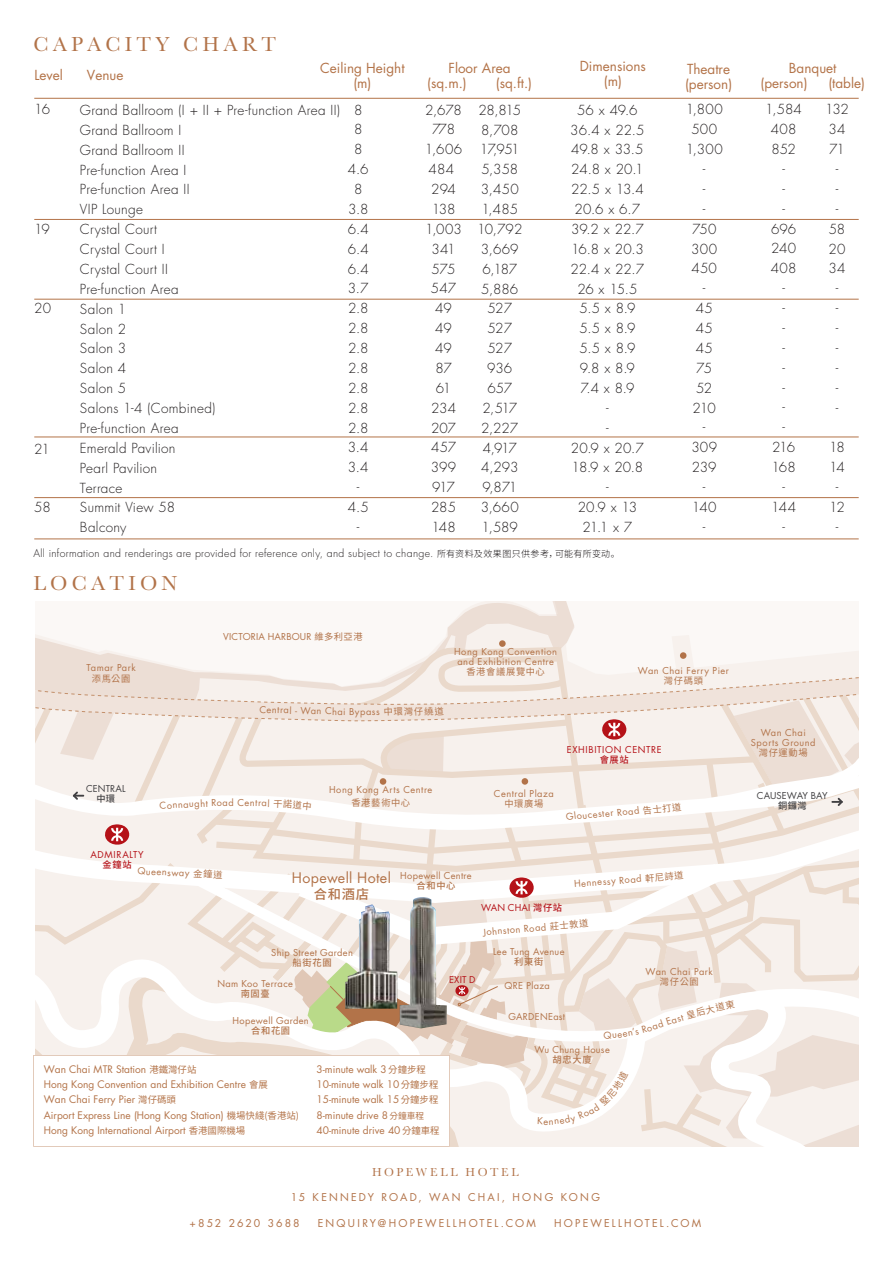
<style>
.page{position:relative;width:893px;height:1263px;background:#fff}
.page>*{position:absolute;margin:0;border:0;box-sizing:border-box;transform-origin:0 0}
.t1{font:21px "Baskerville";letter-spacing:.2em;color:#b27349}
.t2{font:14.25px "Futura Std";letter-spacing:.025em;color:#b27349}
.t3{font:300 13.5px/19.8px "Futura Std";letter-spacing:.015em;color:#231f20;text-align:center}
.t4{font:300 13.5px/19.8px "Futura Std";letter-spacing:-.005em;color:#231f20;text-align:center}
.t5{font:300 13.5px/19.8px "Futura Std";letter-spacing:-.01em;color:#231f20;text-align:center}
.t6{font:13.5px/15px "Futura Std";color:#b37348}
.t7{font:300 13.5px/19.8px "Futura Std";letter-spacing:-.015em;color:#231f20;text-align:center}
.t8{font:500 13.2px "Noto Sans TC";color:#b27349}
.t9{font:12px "Baskerville";letter-spacing:.22em;color:#b27349}
.t10{font:300 10.5px "Futura Std";letter-spacing:.03em;color:#231f20}
.t11{font:10.5px "Futura Std";letter-spacing:.21em;color:#b27349}
.t12{font:10.5px "Futura Std";letter-spacing:.19em;color:#b27349}
.t13{font:10.2px "Futura Std";color:#b37348}
.t14{font:9.3px/10.1px "Futura Std";letter-spacing:.045em;color:#b27349;text-align:center}
.t15{font:9.3px "Futura Std";letter-spacing:.07em;color:#b51218}
.t16{font:9.3px "Noto Sans TC";letter-spacing:.07em;color:#b27349}
.t17{font:500 9.3px "Noto Sans TC";letter-spacing:.065em;color:#b27349}
.t18{font:9.3px "Futura Std";letter-spacing:.02em;color:#b27349}
.t19{font:9.3px "Futura Std";letter-spacing:.01em;color:#414042}
.t20{font:500 9.3px "Noto Sans TC";letter-spacing:.07em;color:#b51218}
.t21{font:500 9.3px "Noto Sans TC";color:#414042}
.s1{font-family:"Noto Sans SC";font-weight:100;font-size:9px}
.s2{font-family:"Noto Sans TC"}
.s3{font-family:"Noto Sans TC";font-weight:500}
.s4{font-family:"Noto Sans TC";font-size:9.45px}
.s5{font-family:"Noto Sans TC";font-size:8.7px}
</style>
<div class="page">
<svg style="left:453px;top:602px;width:120px;height:20px"></svg>
<hr style="left:892px;top:0;width:1px;height:1263px;background:#e5e2dd">
<hr style="left:34px;top:98px;width:825px;height:1px;background:#b37348">
<hr style="left:34px;top:299px;width:825px;height:1px;background:#b37348">
<hr style="left:34px;top:437px;width:825px;height:1px;background:#b37348">
<hr style="left:34px;top:497px;width:825px;height:1px;background:#b37348">
<hr style="left:34px;top:539px;width:825px;height:1px;background:#b37348">
<hr style="left:34px;top:219px;width:825px;height:1px;background:#b37348">
<svg style="left:33px;top:622px;width:826px;height:524px"></svg>
<h1 class="t1" style="left:33px;top:31px;width:244px">CAPACITY CHART</h1>
<p class="t6" style="left:34px;top:68px;width:30px">Level</p>
<p class="t3" style="left:34px;top:100px;width:17px">16</p>
<p class="t3" style="left:34px;top:220px;width:17px">19</p>
<p class="t3" style="left:34px;top:298px;width:18px">20</p>
<p class="t3" style="left:34px;top:439px;width:17px">21</p>
<p class="t3" style="left:34px;top:498px;width:18px">58</p>
<p class="t6" style="left:320px;top:61px;width:86px;text-align:center">Ceiling Height (m)</p>
<p class="t3" style="left:348px;top:100px;width:23px">8<br>8<br>8<br>4.6<br>8<br>3.8<br>6.4<br>6.4<br>6.4<br>3.7<br>2.8<br>2.8<br>2.8<br>2.8<br>2.8<br>2.8<br>2.8<br>3.4<br>3.4 -<br>4.5 -</p>
<p class="t6" style="left:87px;top:68px;width:38px">Venue</p>
<p class="t3" style="left:80px;top:100px;width:262px;text-align:left">Grand Ballroom (I + II + Pre-function Area II)<br>Grand Ballroom I<br>Grand Ballroom II<br>Pre-function Area I<br>Pre-function Area II<br>VIP Lounge<br>Crystal Court<br>Crystal Court I<br>Crystal Court II<br>Pre-function Area<br>Salon 1<br>Salon 2<br>Salon 3<br>Salon 4<br>Salon 5<br>Salons 1-4 (Combined)<br>Pre-function Area<br>Emerald Pavilion<br>Pearl Pavilion<br>Terrace<br>Summit View 58<br>Balcony</p>
<p class="t6" style="left:427px;top:61px;width:85px;text-indent:21px">Floor Area (sq.m.)</p>
<p class="t6" style="left:496px;top:76px;width:38px">(sq.ft.)</p>
<p class="t5" style="left:477px;top:100px;width:47px">28,815<br>8,708<br>17,951<br>5,358<br>3,450<br>1,485<br>10,792<br>3,669<br>6,187<br>5,886<br>527<br>527<br>527<br>936<br>657<br>2,517<br>2,227<br>4,917<br>4,293<br>9,871<br>3,660<br>1,589</p>
<p class="t7" style="left:425px;top:100px;width:39px">2,678<br>778<br>1,606<br>484<br>294<br>138<br>1,003<br>341<br>575<br>547<br>49<br>49<br>49<br>87<br>61<br>234<br>207<br>457<br>399<br>917<br>285<br>148</p>
<p class="t6" style="left:580px;top:59px;width:68px;text-align:center">Dimensions (m)</p>
<p class="t4" style="left:570px;top:100px;width:76px">56 x 49.6<br>36.4 x 22.5<br>49.8 x 33.5<br>24.8 x 20.1<br>22.5 x 13.4<br>20.6 x 6.7<br>39.2 x 22.7<br>16.8 x 20.3<br>22.4 x 22.7<br>26 x 15.5<br>5.5 x 8.9<br>5.5 x 8.9<br>5.5 x 8.9<br>9.8 x 8.9<br>7.4 x 8.9<br>-<br>-<br>20.9 x 20.7<br>18.9 x 20.8 -<br>20.9 x 13<br>21.1 x 7</p>
<p class="t10" style="left:33px;top:546px;width:588px">All information and renderings are provided for reference only, and subject to change. <span class="s1">所有资料及效果图只供参考，可能有所变动。</span></p>
<h1 class="t1" style="left:33px;top:570px;width:145px">LOCATION</h1>
<p class="t18" style="left:223px;top:631px;width:141px">VICTORIA HARBOUR <span class="s2">維多利亞港</span></p>
<p class="t6" style="left:685px;top:62px;width:49px">Theatre (person)</p>
<p class="t3" style="left:686px;top:100px;width:39px">1,800<br>500<br>1,300 -<br>-<br>-<br>750<br>300<br>450<br>-<br>45<br>45<br>45<br>75<br>52<br>210<br>-<br>309<br>239<br>-<br>140<br>-</p>
<p class="t14" style="left:87px;top:663px;width:51px">Tamar Park</p>
<p class="t16" style="left:92px;top:673px;width:40px">添馬公園</p>
<p class="t19" style="left:86px;top:782px;width:41px">CENTRAL</p>
<p class="t21" style="left:97px;top:793px;width:20px">中環</p>
<p class="t14" style="left:260px;top:704px;width:39px;rotate:2deg">Central -</p>
<p class="t14" style="left:301px;top:706px;width:60px;rotate:1deg">Wan Chai By</p>
<p class="t14" style="left:360px;top:707px;width:21px">pass</p>
<p class="t14" style="left:228px;top:798px;width:17px">d C</p>
<p class="t14" style="left:329px;top:785px;width:105px">Hong Kong Arts Centre</p>
<p class="t16" style="left:351px;top:797px;width:60px">香港藝術中心</p>
<p class="t14" style="left:454px;top:647px;width:105px">Hong Kong Convention and Exhibition Centre</p>
<p class="t16" style="left:466px;top:666px;width:80px">香港會議展覽中心</p>
<p class="t14" style="left:638px;top:665px;width:93px">Wan Chai Ferry Pier</p>
<p class="t16" style="left:664px;top:675px;width:41px">灣仔碼頭</p>
<p class="t14" style="left:494px;top:789px;width:61px">Central Plaza</p>
<p class="t16" style="left:504px;top:798px;width:40px">中環廣場</p>
<p class="t15" style="left:567px;top:744px;width:97px">EXHIBITION CENTRE</p>
<p class="t20" style="left:600px;top:754px;width:30px">會展站</p>
<p class="t14" style="left:566px;top:812px;width:117px;rotate:-5deg">Gloucester Road <span class="s2">告士打道</span></p>
<p class="t15" style="left:91px;top:849px;width:55px">ADMIRALTY</p>
<p class="t20" style="left:102px;top:859px;width:31px">金鐘站</p>
<p class="t14" style="left:138px;top:866px;width:87px;rotate:3deg">Queensway <span class="s2">金鐘道</span></p>
<p class="t14" style="left:574px;top:879px;width:111px;rotate:-4deg">Hennessy Road <span class="s2">軒尼詩道</span></p>
<p class="t14" style="left:483px;top:927px;width:107px;rotate:-5deg">Johnston Road <span class="s2">莊士敦道</span></p>
<p class="t14" style="left:400px;top:870px;width:73px">Hopewell Centre</p>
<p class="t17" style="left:417px;top:880px;width:40px">合和中心</p>
<p class="t2" style="left:292px;top:868px;width:100px">Hopewell Hotel</p>
<p class="t8" style="left:314px;top:886px;width:57px">合和酒店</p>
<p class="t15" style="left:481px;top:902px;width:83px">WAN CHAI <span class="s3">灣仔站</span></p>
<p class="t14" style="left:271px;top:948px;width:83px">Ship Street Garden</p>
<p class="t17" style="left:293px;top:958px;width:41px">船街花園</p>
<p class="t14" style="left:217px;top:979px;width:77px">Nam Koo Terrace</p>
<p class="t17" style="left:241px;top:988px;width:30px">南固臺</p>
<p class="t15" style="left:449px;top:973px;width:28px;rotate:1deg">EXIT D</p>
<p class="t14" style="left:493px;top:947px;width:73px">Lee Tung Avenue</p>
<p class="t17" style="left:514px;top:956px;width:31px">利東街</p>
<p class="t14" style="left:504px;top:981px;width:47px">QRE Plaza</p>
<p class="t14" style="left:646px;top:967px;width:69px">Wan Chai Park</p>
<p class="t16" style="left:660px;top:976px;width:41px">灣仔公園</p>
<p class="t14" style="left:232px;top:1016px;width:78px">Hopewell Garden</p>
<p class="t17" style="left:251px;top:1026px;width:41px">合和花園</p>
<p class="t13" style="left:44px;top:1063px;width:154px">Wan Chai MTR Station <span class="s4">港鐵灣仔站</span></p>
<p class="t13" style="left:316px;top:1063px;width:111px">3-minute walk 3 <span class="s4">分鐘步程</span></p>
<p class="t13" style="left:44px;top:1078px;width:226px">Hong Kong Convention and Exhibition Centre <span class="s4">會展</span></p>
<p class="t13" style="left:316px;top:1078px;width:123px">10-minute walk 10 <span class="s4">分鐘步程</span></p>
<p class="t13" style="left:44px;top:1093px;width:134px">Wan Chai Ferry Pier <span class="s4">灣仔碼頭</span></p>
<p class="t13" style="left:316px;top:1093px;width:123px">15-minute walk 15 <span class="s4">分鐘步程</span></p>
<p class="t13" style="left:44px;top:1108px;width:257px">Airport Express Line (Hong Kong Station) <span class="s4">機場快綫(香港站)</span></p>
<p class="t13" style="left:316px;top:1108px;width:109px">8-minute drive 8 <span class="s5">分鐘車程</span></p>
<p class="t13" style="left:44px;top:1124px;width:203px">Hong Kong International Airport <span class="s4">香港國際機場</span></p>
<p class="t13" style="left:316px;top:1124px;width:125px">40-minute drive 40 <span class="s4">分鐘車程</span></p>
<p class="t14" style="left:508px;top:1012px;width:58px">GARDENEast</p>
<p class="t14" style="left:534px;top:1044px;width:77px">Wu Chung House</p>
<p class="t17" style="left:553px;top:1054px;width:41px">胡忠大廈</p>
<p class="t14" style="left:543px;top:1116px;width:6px">e</p>
<p class="t9" style="left:372px;top:1164px;width:148px">HOPEWELL HOTEL</p>
<p class="t11" style="left:291px;top:1191px;width:311px">15 KENNEDY ROAD, WAN CHAI, HONG KONG</p>
<p class="t12" style="left:190px;top:1216px;width:112px">+852 2620 3688</p>
<p class="t11" style="left:318px;top:1216px;width:220px">ENQUIRY@HOPEWELLHOTEL.COM</p>
<p class="t11" style="left:554px;top:1216px;width:149px">HOPEWELLHOTEL.COM</p>
<p class="t6" style="left:760px;top:60px;width:78px;text-indent:29px">Banquet (person)</p>
<p class="t6" style="left:828px;top:75px;width:38px">(table)</p>
<p class="t3" style="left:765px;top:100px;width:38px">1,584<br>408<br>852<br>-<br>-<br>-<br>696<br>240<br>408<br>-<br>-<br>-<br>-<br>-<br>-<br>-<br>-<br>216<br>168<br>-<br>144<br>-</p>
<p class="t7" style="left:825px;top:100px;width:25px">132<br>34<br>71<br>-<br>-<br>-<br>58<br>20<br>34<br>-<br>-<br>-<br>-<br>-<br>-<br>-</p>
<p class="t3" style="left:829px;top:438px;width:17px">18<br>14 -<br>12 -</p>
<p class="t14" style="left:751px;top:728px;width:66px">Wan Chai<br>Sports Ground</p>
<p class="t16" style="left:759px;top:748px;width:51px">灣仔運動場</p>
<p class="t19" style="left:757px;top:790px;width:72px">CAUSEWAY BAY</p>
<p class="t21" style="left:778px;top:801px;width:30px">銅鑼灣</p>
</div>
